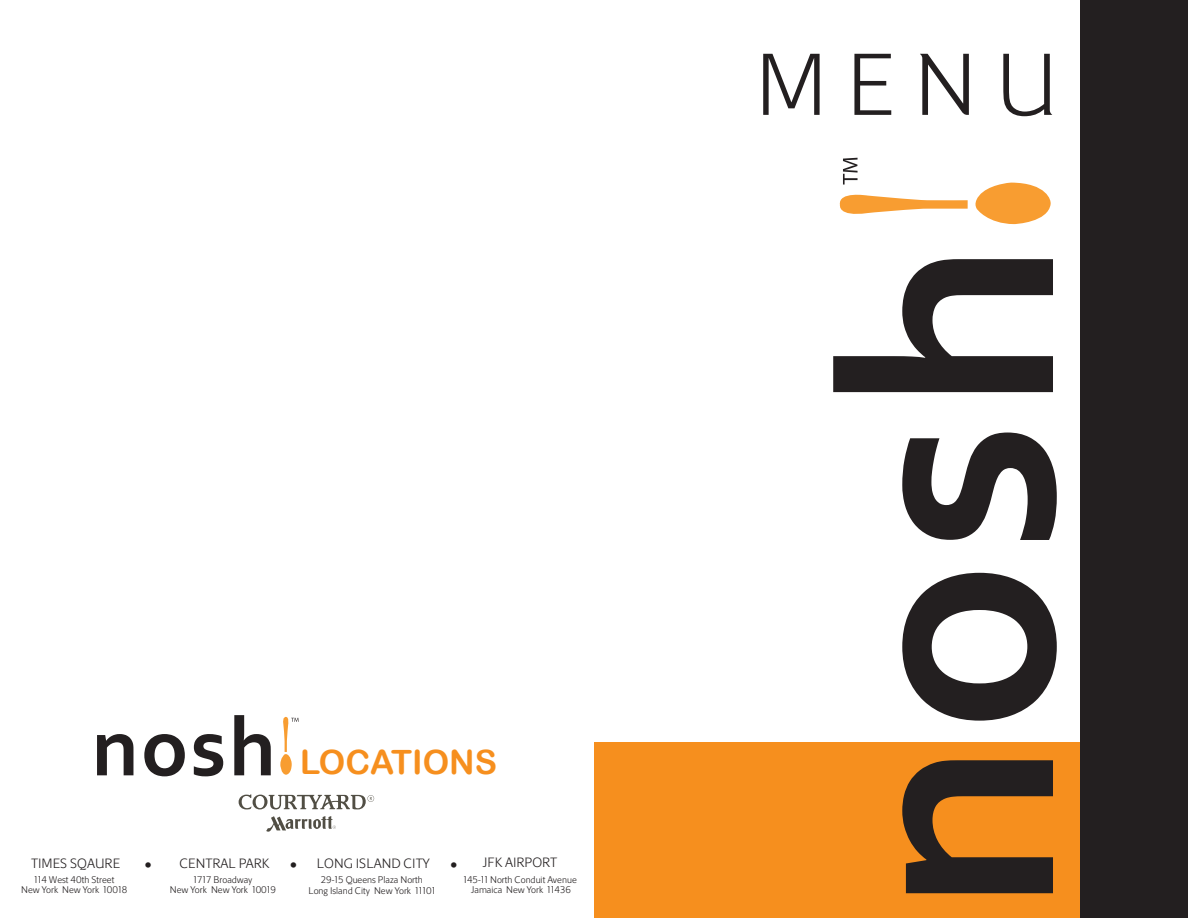
<style>
.page{position:relative;width:1188px;height:918px;background:#fff}
.page>*{position:absolute;margin:0;border:0;box-sizing:border-box;transform-origin:0 0}
.t1{font:300 84.6px "Marriott";color:#231f20}
.t2{font:33.45px "Arial Rounded MT Bold";color:#f68f1e}
.t3{font:300 22.35px "Marriott";color:#231f20}
.t4{font:300 13.05px "Marriott";color:#231f20}
.t5{font:300 9.3px/10.2px "Marriott";color:#231f20;text-align:center}
</style>
<div class="page">
<div style="left:594px;top:742px;width:594px;height:176px;background:#f68f1e"></div>
<div style="left:1080px;top:0;width:108px;height:918px;background:#231f20"></div>
<svg style="left:902px;top:760px;width:151px;height:133px"></svg>
<svg style="left:902px;top:573px;width:155px;height:148px"></svg>
<svg style="left:902px;top:433px;width:155px;height:107px"></svg>
<svg style="left:833px;top:259px;width:220px;height:133px"></svg>
<svg style="left:975px;top:183px;width:76px;height:41px"></svg>
<svg style="left:839px;top:194px;width:129px;height:20px"></svg>
<svg style="left:843px;top:158px;width:15px;height:27px"></svg>
<svg style="left:97px;top:734px;width:36px;height:41px"></svg>
<svg style="left:144px;top:734px;width:41px;height:42px"></svg>
<svg style="left:194px;top:734px;width:29px;height:42px"></svg>
<svg style="left:234px;top:715px;width:37px;height:60px"></svg>
<svg style="left:280px;top:716px;width:19px;height:59px"></svg>
<svg style="left:266px;top:816px;width:70px;height:16px"></svg>
<svg style="left:239px;top:794px;width:135px;height:15px"></svg>
<h1 class="t1" style="left:755px;top:36px;width:304px">M E N U</h1>
<h2 class="t2" style="left:300px;top:743px;width:198px">LOCATIONS</h2>
<h3 class="t4" style="left:31px;top:856px;width:91px">TIMES SQAURE</h3>
<p class="t5" style="left:21px;top:874px;width:108px">114 West 40th Street<br>New York New York 10018</p>
<h3 class="t4" style="left:483px;top:855px;width:76px">JFK AIRPORT</h3>
<p class="t5" style="left:463px;top:875px;width:115px">145-11 North Conduit Avenue<br>Jamaica New York 11436</p>
<h3 class="t4" style="left:179px;top:856px;width:91px">CENTRAL PARK</h3>
<p class="t5" style="left:170px;top:874px;width:108px">1717 Broadway<br>New York New York 10019</p>
<h3 class="t4" style="left:317px;top:856px;width:114px">LONG ISLAND CITY</h3>
<p class="t5" style="left:308px;top:875px;width:128px">29-15 Queens Plaza North<br>Long Island City New York 11101</p>
<h3 class="t3" style="left:144px;top:852px;width:9px">•</h3>
<h3 class="t3" style="left:290px;top:852px;width:9px">•</h3>
<h3 class="t3" style="left:450px;top:852px;width:9px">•</h3>
</div>
